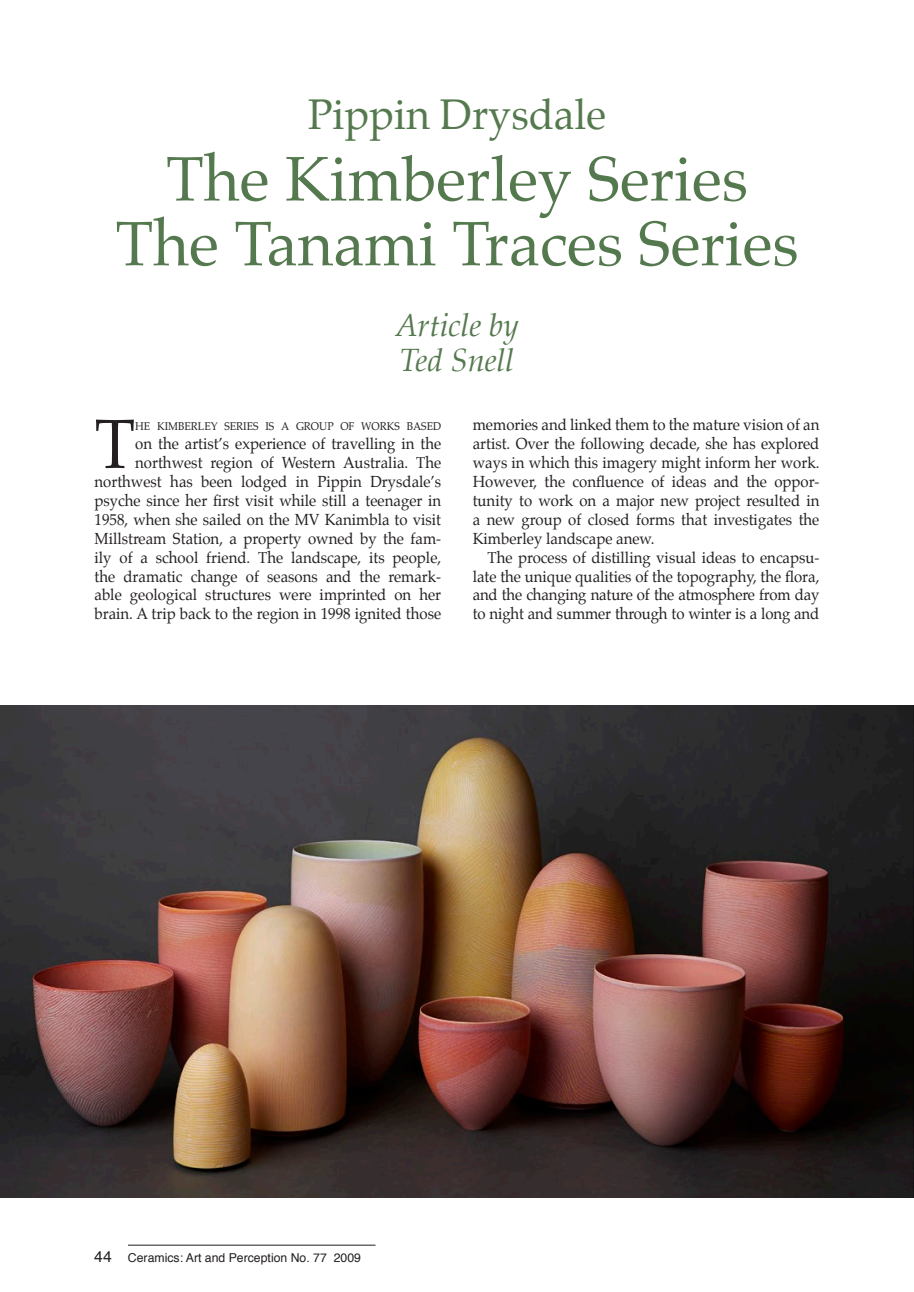
<style>
.page{position:relative;width:914px;height:1292px;background:#fff}
.page>*{position:absolute;margin:0;border:0;box-sizing:border-box;transform-origin:0 0}
.body_copy{font:70px "Palatino";color:#231f20;scale:.95 1}
.Main_Head{font:63px "Palatino";color:#55794e}
.Sub_Head{font:42px "Palatino";color:#55794e}
.Author_Name{font:italic 31.5px "Palatino";color:#55794e}
.body_copy-2{font:15.75px/18.9px "Palatino";color:#231f20;text-align:justify;scale:.95 1}
.t1{font:15.75px "Helvetica";color:#231f20}
.t2{font:12.25px "Helvetica";color:#231f20}
.body_copy-3{font:11.03px "Palatino";color:#231f20;scale:.95 1}
</style>
<div class="page">
<hr style="left:128px;top:1244px;width:247px;height:1px;background:#231f20">
<img style="left:0;top:706px;width:914px;height:491px">
<p class="Sub_Head" style="left:308px;top:87px;width:300px">Pippin Drysdale</p>
<p class="Main_Head" style="left:166px;top:138px;width:583px">The Kimberley Series</p>
<p class="Main_Head" style="left:115px;top:203px;width:684px">The Tanami Traces Series</p>
<p class="Author_Name" style="left:395px;top:306px;width:125px">Article by</p>
<p class="Author_Name" style="left:400px;top:341px;width:116px">Ted Snell</p>
<p class="body_copy" style="left:94px;top:398px;width:44px">T</p>
<p class="body_copy-3" style="left:135px;top:419px;width:323px">HE KIMBERLEY SERIES IS A GROUP OF WORKS BASED</p>
<p class="body_copy-2" style="left:94px;top:436px;width:366px;text-align:right">on the artist’s experience of travelling in the northwest region of Western Australia. The northwest has been lodged in Pippin Drysdale’s psyche since her first visit while still a teenager in 1958, when she sailed on the MV Kanimbla to visit Millstream Station, a property owned by the fam&shy;ily of a school friend. The landscape, its people, the dramatic change of seasons and the remark&shy;able geological structures were imprinted on her brain. A trip back to the region in 1998 ignited those</p>
<p class="body_copy-2" style="left:472px;top:417px;width:366px">memories and linked them to the mature vision of an artist. Over the following decade, she has explored ways in which this imagery might inform her work.<br>However, the confluence of ideas and the oppor&shy;tunity to work on a major new project resulted in a new group of closed forms that investigates the Kimberley landscape anew.</p>
<p class="body_copy-2" style="left:472px;top:549px;width:366px;text-indent:15px">The process of distilling visual ideas to encapsu&shy;late the unique qualities of the topography, the flora, and the changing nature of the atmosphere from day to night and summer through to winter is a long and</p>
<p class="t1" style="left:94px;top:1244px;width:19px">44</p>
<p class="t2" style="left:128px;top:1248px;width:234px">Ceramics: Art and Perception No. 77 2009</p>
</div>
